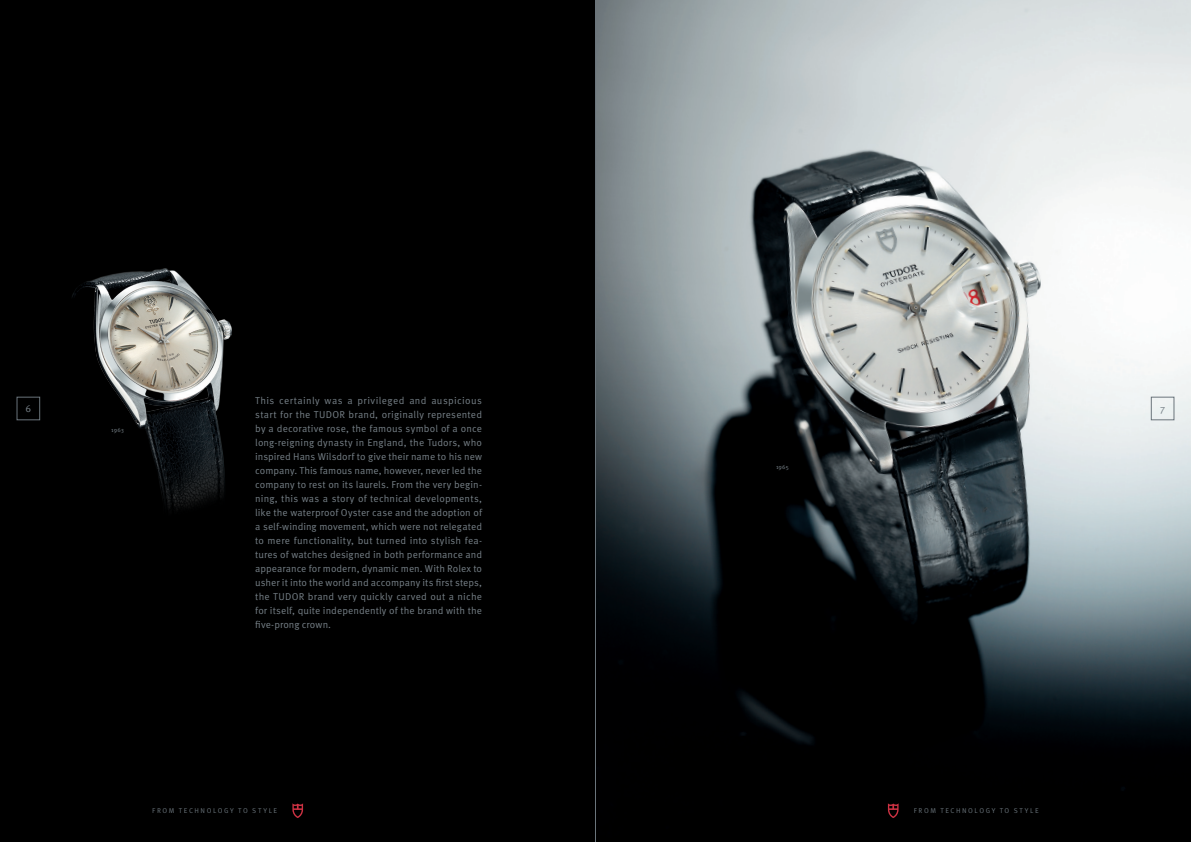
<style>
.page{position:relative;width:1191px;height:842px;background:#fff}
.page>*{position:absolute;margin:0;border:0;box-sizing:border-box;transform-origin:0 0}
.t1{font:10px/14px "Meta OT";letter-spacing:.01em;color:#768087;text-align:justify}
.t2{font:7px "Meta OT";letter-spacing:.225em;color:#6a747b}
.t3{font:6px "Meta OT";letter-spacing:.03em;color:#768087}
</style>
<div class="page">
<div style="left:0;top:0;width:595px;height:842px;background:#000"></div>
<img style="left:72px;top:268px;width:160px;height:242px">
<img style="left:596px;top:0;width:595px;height:842px">
<div style="left:17px;top:397px;width:23px;height:23px;border:1px solid #6a747b"></div>
<div style="left:1151px;top:397px;width:23px;height:23px;border:1px solid #6a747b"></div>
<svg style="left:292px;top:803px;width:11px;height:15px"></svg>
<svg style="left:888px;top:803px;width:10px;height:15px"></svg>
<hr style="left:595px;top:0;width:1px;height:842px;background:#6a747b">
<p class="t1" style="left:255px;top:394px;width:228px">This certainly was a privileged and auspicious start for the TUDOR brand, originally represented by a decorative rose, the famous symbol of a once long-reigning dynasty in England, the Tudors, who inspired Hans Wilsdorf to give their name to his new company. This famous name, however, never led the company to rest on its laurels. From the very begin&shy;ning, this was a story of technical developments, like the waterproof Oyster case and the adoption of a self-winding movement, which were not relegated to mere functionality, but turned into stylish fea&shy;tures of watches designed in both performance and appearance for modern, dynamic men. With Rolex to usher it into the world and accompany its first steps, the TUDOR brand very quickly carved out a niche for itself, quite independently of the brand with the five-prong crown.</p>
<p class="t1" style="left:25px;top:402px;width:7px">6</p>
<p class="t1" style="left:1160px;top:402px;width:7px">7</p>
<p class="t3" style="left:111px;top:426px;width:14px">1963</p>
<p class="t3" style="left:776px;top:464px;width:14px">1965</p>
<p class="t2" style="left:152px;top:807px;width:126px">FROM TECHNOLOGY TO STYLE</p>
<p class="t2" style="left:913px;top:807px;width:126px">FROM TECHNOLOGY TO STYLE</p>
</div>
